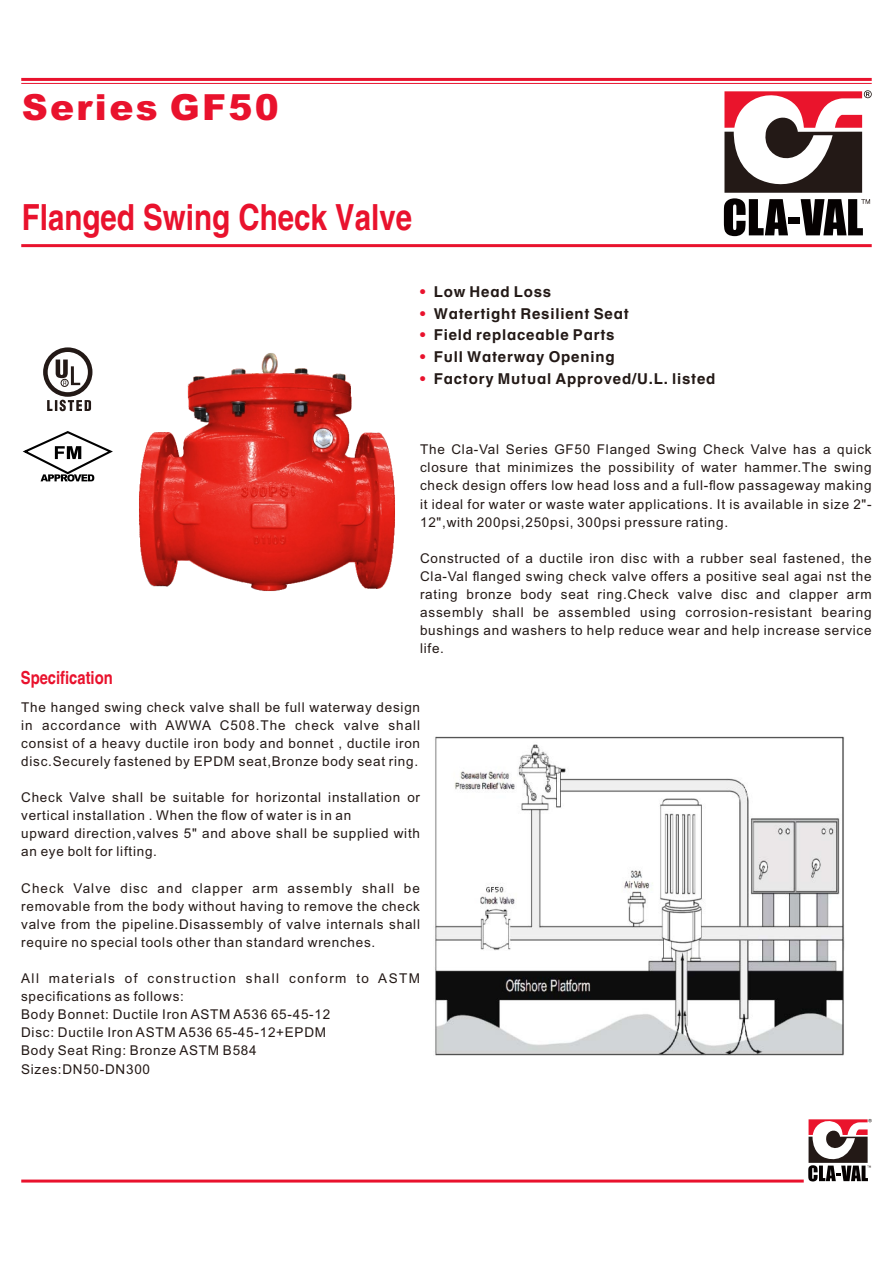
<style>
.page{position:relative;width:893px;height:1263px;background:#fff}
.page>*{position:absolute;margin:0;border:0;box-sizing:border-box;transform-origin:0 0}
.t1{font:700 condensed 36px "Helvetica";color:#e9122d}
.t2{font:900 36px "Arial MT Std";letter-spacing:.065em;color:#e9122d}
.t3{font:700 condensed 18px "Helvetica";color:#e9122d}
.t4{font:700 15px "Helvetica Textbook LT";letter-spacing:.055em;color:#231916}
.t5{font:13.5px/18.1px "Arial";letter-spacing:.055em;color:#231916;text-align:justify}
.s1{color:#e9122d}
</style>
<div class="page">
<hr style="left:21px;top:1179px;width:783px;height:3px;background:#e9122d">
<svg style="left:724px;top:90px;width:148px;height:146px"></svg>
<hr style="left:21px;top:78px;width:851px;height:3px;background:#e9122d">
<hr style="left:21px;top:83px;width:851px;height:1px;background:#e9122d">
<hr style="left:21px;top:244px;width:851px;height:3px;background:#e9122d">
<svg style="left:808px;top:1119px;width:64px;height:62px"></svg>
<svg style="left:22px;top:431px;width:91px;height:50px"></svg>
<svg style="left:43px;top:347px;width:49px;height:64px"></svg>
<img style="left:139px;top:353px;width:256px;height:238px">
<img style="left:435px;top:736px;width:410px;height:320px">
<h1 class="t2" style="left:22px;top:93px;width:259px">Series GF50</h1>
<h1 class="t1" style="left:22px;top:192px;width:392px">Flanged Swing Check Valve</h1>
<p class="t4" style="left:420px;top:282px;width:133px"><span class="s1">•</span> Low Head Loss</p>
<p class="t4" style="left:420px;top:304px;width:210px"><span class="s1">•</span> Watertight Resilient Seat</p>
<p class="t4" style="left:420px;top:326px;width:196px"><span class="s1">•</span> Field replaceable Parts</p>
<p class="t4" style="left:420px;top:347px;width:196px"><span class="s1">•</span> Full Waterway Opening</p>
<p class="t4" style="left:420px;top:369px;width:297px"><span class="s1">•</span> Factory Mutual Approved/U.L. listed</p>
<p class="t5" style="left:420px;top:442px;width:453px">The Cla-Val Series GF50 Flanged Swing Check Valve has a quick closure that minimizes the possibility of water hammer.The swing check design offers low head loss and a full-flow passageway making it ideal for water or waste water applications. It is available in size 2"- 12",with 200psi,250psi, 300psi pressure rating.</p>
<p class="t5" style="left:420px;top:550px;width:453px">Constructed of a ductile iron disc with a rubber seal fastened, the Cla-Val flanged swing check valve offers a positive seal agai nst the rating bronze body seat ring.Check valve disc and clapper arm assembly shall be assembled using corrosion-resistant bearing bushings and washers to help reduce wear and help increase service life.</p>
<h2 class="t3" style="left:21px;top:665px;width:93px">Specification</h2>
<p class="t5" style="left:21px;top:699px;width:400px">The hanged swing check valve shall be full waterway design in accordance with AWWA C508.The check valve shall consist of a heavy ductile iron body and bonnet , ductile iron disc.Securely fastened by EPDM seat,Bronze body seat ring.</p>
<p class="t5" style="left:21px;top:789px;width:400px;text-align:left">Check Valve shall be suitable for horizontal installation or vertical installation . When the flow of water is in an<br>upward direction,valves 5" and above shall be supplied with an eye bolt for lifting.</p>
<p class="t5" style="left:21px;top:880px;width:400px">Check Valve disc and clapper arm assembly shall be removable from the body without having to remove the check valve from the pipeline.Disassembly of valve internals shall require no special tools other than standard wrenches.</p>
<p class="t5" style="left:21px;top:970px;width:400px;text-align:left">All materials of construction shall conform to ASTM specifications as follows:<br>Body Bonnet: Ductile Iron ASTM A536 65-45-12<br>Disc: Ductile Iron ASTM A536 65-45-12+EPDM<br>Body Seat Ring: Bronze ASTM B584<br>Sizes:DN50-DN300</p>
</div>
